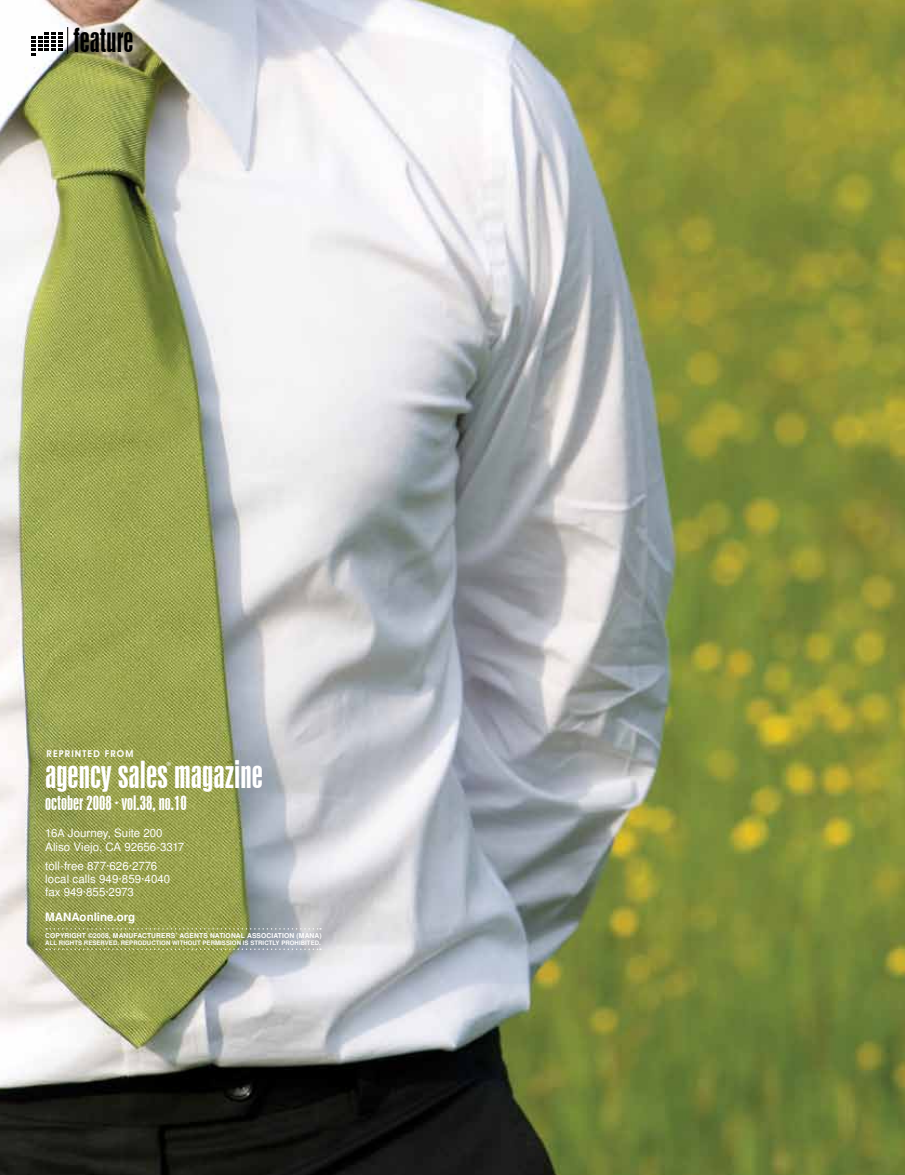
<style>
.page{position:relative;width:905px;height:1175px;background:#fff}
.page>*{position:absolute;margin:0;border:0;box-sizing:border-box;transform-origin:0 0}
.t1{font:34.95px "Swiss 924 BT Regular B";color:#fff}
.t2{font:31.05px "Swiss 924 BT Regular B";color:#000}
.t3{font:18.75px "Swiss 924 BT Regular B";color:#fff}
.t4{font:11.4px/13.4px "Turkish Sans SSK";color:#fff}
.t5{font:700 11.4px "Turkish Sans SSK";color:#fff}
.t6{font:600 9.45px "Avant Garde IT Cby BT";letter-spacing:.12em;color:#fff}
.t7{font:700 6.75px "Turkish Sans SSK";letter-spacing:.02em;color:#fff}
.t8{font:700 6px "Turkish Sans SSK";letter-spacing:.01em;color:#fff}
.t9{font:5.85px "Swiss 924 BT Regular B";color:#fff}
.s1{font-size:10.8px}
</style>
<div class="page">
<img style="left:0;top:0;width:904px;height:1174px">
<svg style="left:32px;top:27px;width:36px;height:29px"></svg>
<svg style="left:46px;top:928px;width:275px;height:1px"></svg>
<svg style="left:46px;top:948px;width:275px;height:2px"></svg>
<h2 class="t2" style="left:74px;top:22px;width:61px">feature</h2>
<p class="t6" style="left:47px;top:747px;width:88px">REPRINTED FROM</p>
<h1 class="t1" style="left:45px;top:754px;width:219px">agency sales magazine</h1>
<p class="t9" style="left:167px;top:760px;width:6px">®</p>
<h3 class="t3" style="left:45px;top:792px;width:143px">october 2008 · vol.38, no.10</h3>
<p class="t4" style="left:45px;top:825px;width:140px;line-height:14.1px">16<span class="s1">A</span> Journey, Suite 200<br>Aliso Viejo, CA 92656-3317</p>
<p class="t4" style="left:45px;top:858px;width:126px">toll-free 877·626·2776 local calls 949·859·4040 fax 949·855·2973</p>
<p class="t5" style="left:45px;top:910px;width:92px">MANAONLINE.ORG</p>
<p class="t7" style="left:45px;top:931px;width:278px">COPYRIGHT ©2008, MAN UFACTURERS’ AGENTS NATIONAL ASSOCIATION (MANA)</p>
<p class="t8" style="left:45px;top:939px;width:277px">ALL RIGHTS RESERVED. REPRODUCTION WITHOUT PERMISSION IS STRICTLY PROHIBITED.</p>
</div>
